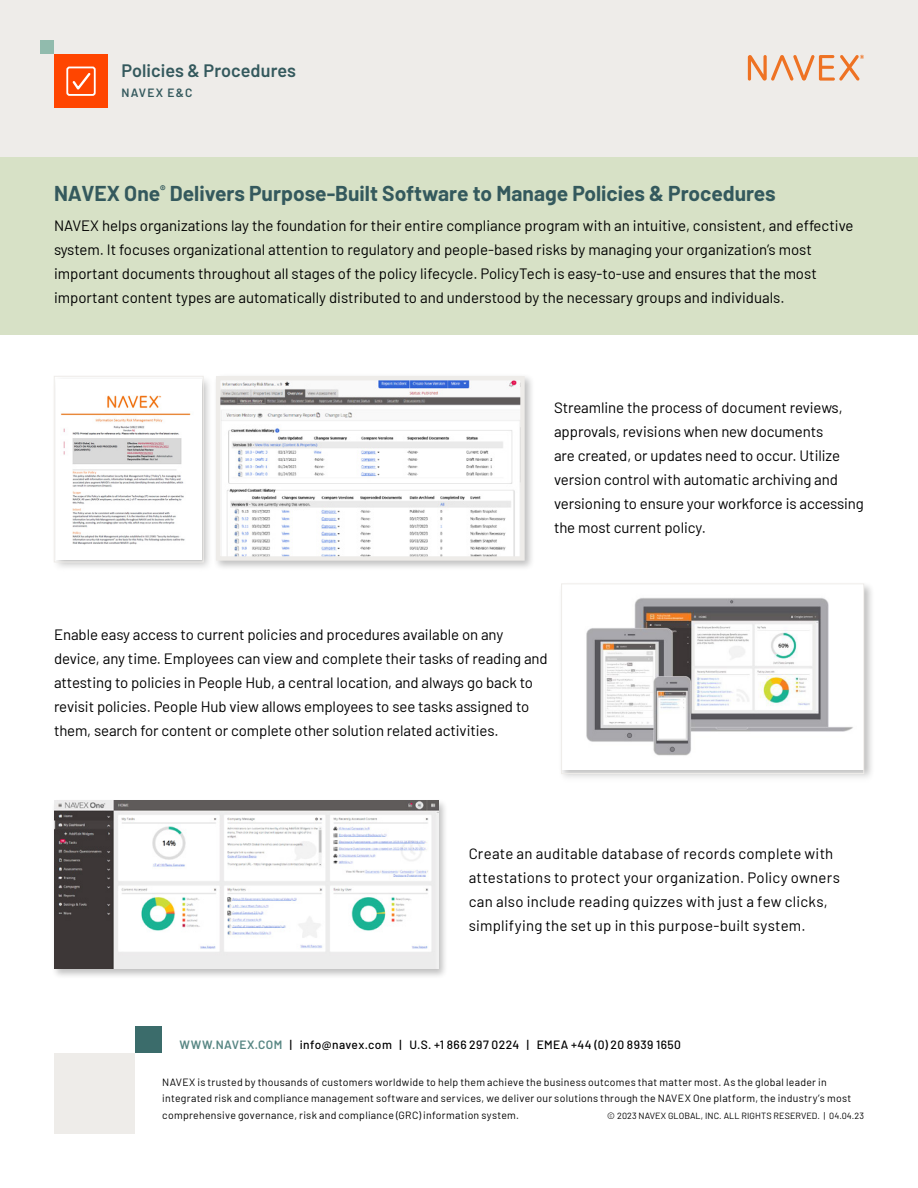
<style>
.page{position:relative;width:918px;height:1188px;background:#fff}
.page>*{position:absolute;margin:0;border:0;box-sizing:border-box;transform-origin:0 0}
.t1{font:700 21px "Barlow";color:#34595d}
.t2{font:600 18px "Barlow";color:#34595d}
.t3{font:15px/24px "Barlow";letter-spacing:-.005em;color:#000}
.t4{font:15px/24px "Barlow";letter-spacing:.015em;color:#000}
.t5{font:500 12px "Barlow";letter-spacing:.035em;color:#000}
.t6{font:600 12px "Barlow";letter-spacing:.1em;color:#34595d}
.t7{font:10.5px/16.5px "Barlow";letter-spacing:.03em;color:#000}
.t8{font:9px "Barlow";letter-spacing:.01em;color:#000}
.s1{font-weight:600;color:#578683}
</style>
<div class="page">
<div style="left:0;top:0;width:918px;height:189px;background:#eeece9"></div>
<div style="left:0;top:158px;width:918px;height:177px;background:#d7e1c6"></div>
<div style="left:40px;top:40px;width:14px;height:14px;background:#91bbad"></div>
<div style="left:54px;top:54px;width:54px;height:54px;background:#ff4500"></div>
<svg style="left:72px;top:73px;width:19px;height:17px"></svg>
<div style="left:66px;top:67px;width:30px;height:29px;border:2px solid #fff;border-radius:2px"></div>
<svg style="left:748px;top:55px;width:116px;height:26px"></svg>
<div style="left:51px;top:373px;width:163px;height:200px;background:#000;opacity:.25"></div>
<img style="left:56px;top:379px;width:145px;height:180px">
<div style="left:54px;top:376px;width:149px;height:186px;border:1px solid #eeece9"></div>
<div style="left:213px;top:373px;width:322px;height:198px;background:#000;opacity:.25"></div>
<img style="left:221px;top:381px;width:299px;height:175px">
<div style="left:216px;top:376px;width:309px;height:185px;border:4px solid #eeece9"></div>
<div style="left:558px;top:581px;width:317px;height:204px;background:#000;opacity:.25"></div>
<img style="left:563px;top:586px;width:299px;height:183px">
<div style="left:561px;top:584px;width:303px;height:190px;border:1px solid #eeece9"></div>
<div style="left:51px;top:798px;width:397px;height:181px;background:#000;opacity:.25"></div>
<img style="left:54px;top:800px;width:384px;height:169px">
<div style="left:54px;top:1053px;width:81px;height:81px;background:#eeece9"></div>
<div style="left:135px;top:1026px;width:27px;height:27px;background:#3b6c6b"></div>
<p class="t2" style="left:122px;top:57px;width:176px">Policies &amp; Procedures</p>
<p class="t6" style="left:122px;top:84px;width:72px">NAVEX E&amp;C</p>
<h1 class="t1" style="left:54px;top:178px;width:723px">NAVEX One<sup>®</sup> Delivers Purpose-Built Software to Manage Policies &amp; Procedures</h1>
<p class="t3" style="left:54px;top:213px;width:801px">NAVEX helps organizations lay the foundation for their entire compliance program with an intuitive, consistent, and effective system. It focuses organizational attention to regulatory and people-based risks by managing your organization’s most important documents throughout all stages of the policy lifecycle. PolicyTech is easy-to-use and ensures that the most important content types are automatically distributed to and understood by the necessary groups and individuals.</p>
<p class="t3" style="left:554px;top:395px;width:311px">Streamline the process of document reviews, approvals, revisions when new documents<br>are created, or updates need to occur. Utilize version control with automatic archiving and versioning to ensure your workforce is accessing the most current policy.</p>
<p class="t3" style="left:54px;top:622px;width:495px">Enable easy access to current policies and procedures available on any device, any time. Employees can view and complete their tasks of reading and attesting to policies in People Hub, a central location, and always go back to revisit policies. People Hub view allows employees to see tasks assigned to them, search for content or complete other solution related activities.</p>
<p class="t4" style="left:469px;top:841px;width:373px">Create an auditable database of records complete with attestations to protect your organization. Policy owners can also include reading quizzes with just a few clicks, simplifying the set up in this purpose-built system.</p>
<p class="t5" style="left:180px;top:1035px;width:503px"><span class="s1">WWW.NAVEX.COM</span> | info@navex.com | U.S. +1 866 297 0224 | EMEA +44 (0) 20 8939 1650</p>
<p class="t7" style="left:162px;top:1073px;width:691px">NAVEX is trusted by thousands of customers worldwide to help them achieve the business outcomes that matter most. As the global leader in integrated risk and compliance management software and services, we deliver our solutions through the NAVEX One platform, the industry’s most comprehensive governance, risk and compliance (GRC) information system.</p>
<p class="t8" style="left:607px;top:1109px;width:258px">© 2023 NAVEX GLOBAL, INC. ALL RIGHTS RESERVED. | 04.04.23</p>
</div>
